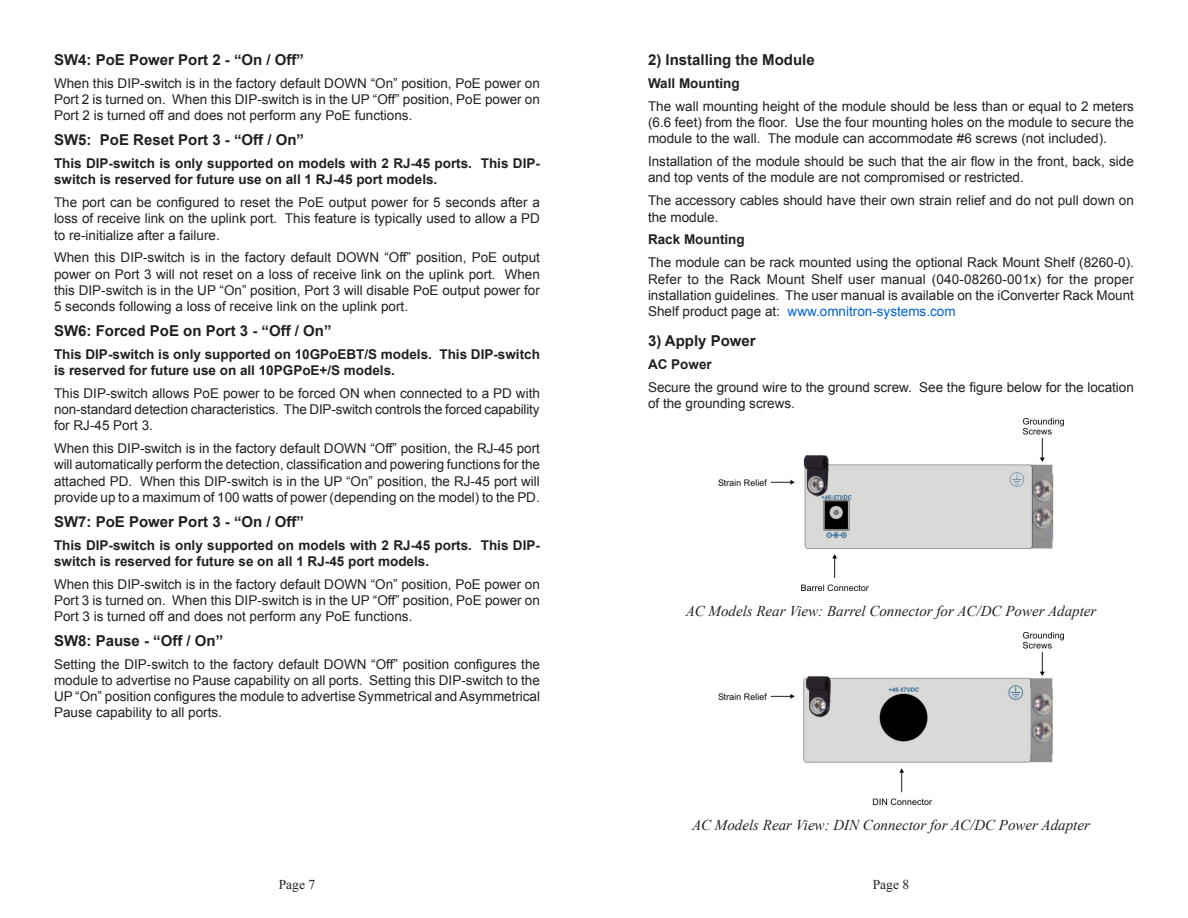
<style>
.page{position:relative;width:1188px;height:918px;background:#fff}
.page>*{position:absolute;margin:0;border:0;box-sizing:border-box;transform-origin:0 0}
.Body_text{font:700 15px "Arial";color:#231f20}
.t1{font:italic 15px "Times New Roman";color:#231f20}
.Heading_1{font:700 15px "Arial";color:#231f20}
.Body_text-2{font:13.5px/16.2px "Arial";color:#231f20;text-align:justify}
.Body_text-3{font:700 13.5px/16.2px "Arial";color:#231f20}
.t2{font:13.5px "Times New Roman";color:#231f20}
.s1{color:#0062d0}
</style>
<div class="page">
<img style="left:719px;top:418px;width:344px;height:173px">
<img style="left:719px;top:632px;width:344px;height:173px">
<p class="Body_text" style="left:54px;top:50px;width:252px">SW4: PoE Power Port 2 - “On / Off”</p>
<p class="Body_text-2" style="left:54px;top:75px;width:487px">When this DIP-switch is in the factory default DOWN “On” position, PoE power on Port 2 is turned on. When this DIP-switch is in the UP “Off” position, PoE power on Port 2 is turned off and does not perform any PoE functions.</p>
<p class="Body_text" style="left:54px;top:130px;width:252px">SW5: PoE Reset Port 3 - “Off / On”</p>
<p class="Body_text-3" style="left:54px;top:156px;width:487px">This DIP-switch is only supported on models with 2 RJ-45 ports. This DIP&shy;switch is reserved for future use on all 1 RJ-45 port models.</p>
<p class="Body_text-2" style="left:54px;top:194px;width:487px">The port can be configured to reset the PoE output power for 5 seconds after a loss of receive link on the uplink port. This feature is typically used to allow a PD to re-initialize after a failure.</p>
<p class="Body_text-2" style="left:54px;top:250px;width:488px">When this DIP-switch is in the factory default DOWN “Off” position, PoE output power on Port 3 will not reset on a loss of receive link on the uplink port. When this DIP-switch is in the UP “On” position, Port 3 will disable PoE output power for 5 seconds following a loss of receive link on the uplink port.</p>
<p class="Body_text" style="left:54px;top:321px;width:279px">SW6: Forced PoE on Port 3 - “Off / On”</p>
<p class="Body_text-3" style="left:54px;top:346px;width:487px">This DIP-switch is only supported on 10GPoEBT/S models. This DIP-switch is reserved for future use on all 10PGPoE+/S models.</p>
<p class="Body_text-2" style="left:54px;top:385px;width:487px">This DIP-switch allows PoE power to be forced ON when connected to a PD with non-standard detection characteristics. The DIP-switch controls the forced capability for RJ-45 Port 3.</p>
<p class="Body_text-2" style="left:54px;top:441px;width:488px">When this DIP-switch is in the factory default DOWN “Off” position, the RJ-45 port will automatically perform the detection, classification and powering functions for the attached PD. When this DIP-switch is in the UP “On” position, the RJ-45 port will provide up to a maximum of 100 watts of power (depending on the model) to the PD.</p>
<p class="Body_text" style="left:54px;top:511px;width:252px">SW7: PoE Power Port 3 - “On / Off”</p>
<p class="Body_text-3" style="left:54px;top:537px;width:487px">This DIP-switch is only supported on models with 2 RJ-45 ports. This DIP&shy;switch is reserved for future se on all 1 RJ-45 port models.</p>
<p class="Body_text-2" style="left:54px;top:576px;width:487px">When this DIP-switch is in the factory default DOWN “On” position, PoE power on Port 3 is turned on. When this DIP-switch is in the UP “Off” position, PoE power on Port 3 is turned off and does not perform any PoE functions.</p>
<p class="Body_text" style="left:54px;top:631px;width:171px">SW8: Pause - “Off / On”</p>
<p class="Body_text-2" style="left:54px;top:656px;width:488px">Setting the DIP-switch to the factory default DOWN “Off” position configures the module to advertise no Pause capability on all ports. Setting this DIP-switch to the UP “On” position configures the module to advertise Symmetrical and Asymmetrical Pause capability to all ports.</p>
<p class="t2" style="left:279px;top:876px;width:38px">Page 7</p>
<p class="Body_text" style="left:648px;top:50px;width:168px">2) Installing the Module</p>
<p class="Body_text-3" style="left:648px;top:75px;width:93px">Wall Mounting</p>
<p class="Body_text-2" style="left:648px;top:98px;width:488px">The wall mounting height of the module should be less than or equal to 2 meters (6.6 feet) from the floor. Use the four mounting holes on the module to secure the module to the wall. The module can accommodate #6 screws (not included).</p>
<p class="Body_text-2" style="left:648px;top:153px;width:487px">Installation of the module should be such that the air flow in the front, back, side and top vents of the module are not compromised or restricted.</p>
<p class="Body_text-2" style="left:648px;top:193px;width:487px">The accessory cables should have their own strain relief and do not pull down on the module.</p>
<p class="Body_text-3" style="left:648px;top:232px;width:98px">Rack Mounting</p>
<p class="Body_text-2" style="left:648px;top:255px;width:488px">The module can be rack mounted using the optional Rack Mount Shelf (8260-0).<br>Refer to the Rack Mount Shelf user manual (040-08260-001x) for the proper installation guidelines. The user manual is available on the iConverter Rack Mount Shelf product page at: <span class="s1">www.omnitron-systems.com</span></p>
<p class="Heading_1" style="left:648px;top:331px;width:109px">3) Apply Power</p>
<p class="Body_text-3" style="left:648px;top:357px;width:65px">AC Power</p>
<p class="Body_text-2" style="left:648px;top:379px;width:487px">Secure the ground wire to the ground screw. See the figure below for the location of the grounding screws.</p>
<p class="t1" style="left:686px;top:600px;width:412px">AC Models Rear View: Barrel Connector for AC/DC Power Adapter</p>
<p class="t1" style="left:692px;top:814px;width:399px">AC Models Rear View: DIN Connector for AC/DC Power Adapter</p>
<p class="t2" style="left:873px;top:876px;width:38px">Page 8</p>
</div>
